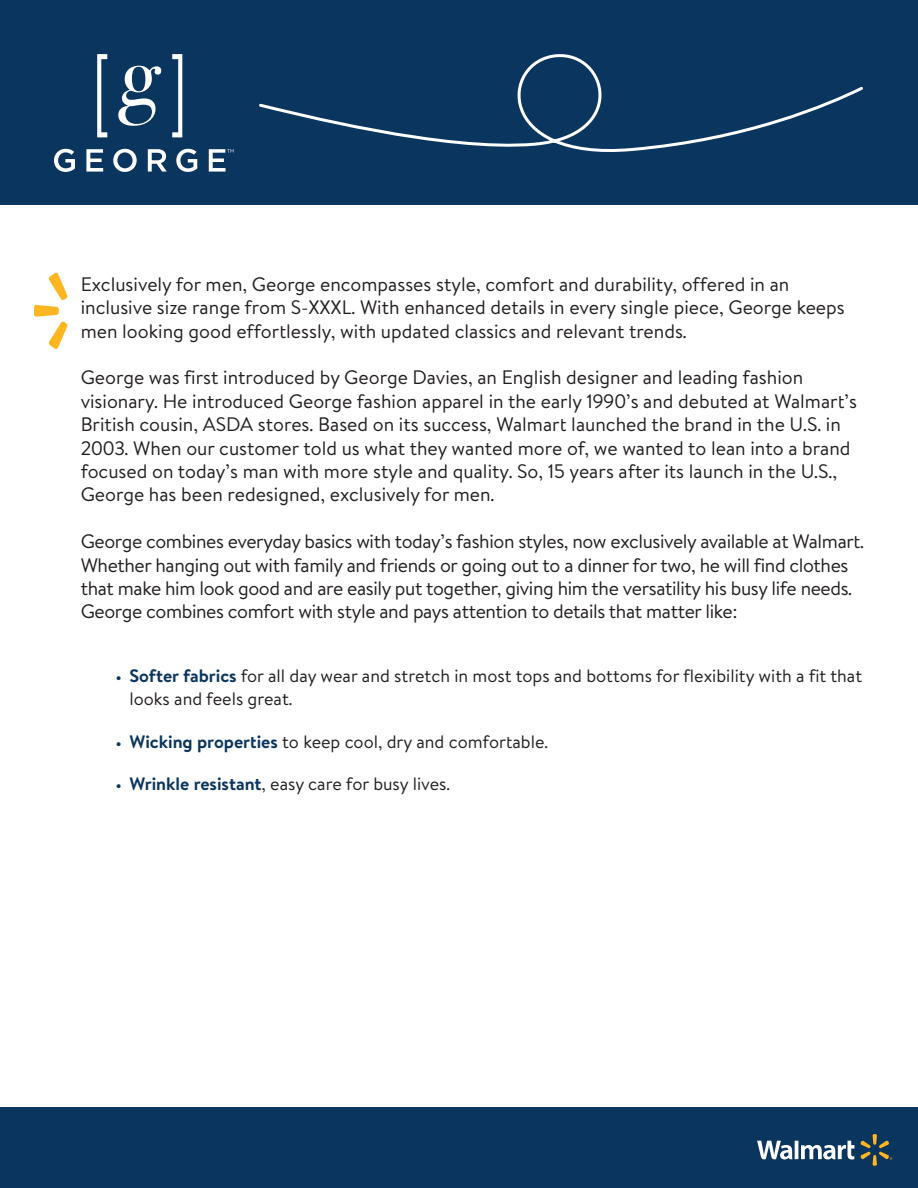
<style>
.page{position:relative;width:918px;height:1188px;background:#fff}
.page>*{position:absolute;margin:0;border:0;box-sizing:border-box;transform-origin:0 0}
.t1{font:19.5px/23.4px "Bogle";color:#231f20}
.t2{font:19.5px/23.4px "Bogle";letter-spacing:-.02em;color:#231f20}
.t3{font:18px/22.5px "Bogle";color:#231f20}
.s1{font-weight:700;font-size:15px;color:#0a355e}
.s2{font-weight:700;color:#0a355e}
</style>
<div class="page">
<div style="left:0;top:0;width:918px;height:204px;background:#0a355e"></div>
<svg style="left:259px;top:54px;width:604px;height:98px"></svg>
<svg style="left:97px;top:54px;width:10px;height:83px"></svg>
<svg style="left:172px;top:54px;width:10px;height:83px"></svg>
<svg style="left:118px;top:66px;width:43px;height:60px"></svg>
<svg style="left:54px;top:149px;width:21px;height:23px"></svg>
<svg style="left:86px;top:149px;width:17px;height:23px"></svg>
<svg style="left:113px;top:149px;width:24px;height:23px"></svg>
<svg style="left:148px;top:149px;width:19px;height:23px"></svg>
<svg style="left:176px;top:149px;width:21px;height:23px"></svg>
<svg style="left:209px;top:149px;width:25px;height:23px"></svg>
<svg style="left:34px;top:272px;width:34px;height:77px"></svg>
<div style="left:0;top:1107px;width:918px;height:81px;background:#0a355e"></div>
<svg style="left:757px;top:1141px;width:97px;height:19px"></svg>
<svg style="left:860px;top:1134px;width:32px;height:32px"></svg>
<p class="t1" style="left:81px;top:272px;width:766px">Exclusively for men, George encompasses style, comfort and durability, offered in an inclusive size range from S-XXXL. With enhanced details in every single piece, George keeps men looking good effortlessly, with updated classics and relevant trends.</p>
<p class="t1" style="left:81px;top:365px;width:778px">George was first introduced by George Davies, an English designer and leading fashion visionary. He introduced George fashion apparel in the early 1990’s and debuted at Walmart’s British cousin, ASDA stores. Based on its success, Walmart launched the brand in the U.S. in 2003. When our customer told us what they wanted more of, we wanted to lean into a brand focused on today’s man with more style and quality. So, 15 years after its launch in the U.S., George has been redesigned, exclusively for men.</p>
<p class="t2" style="left:81px;top:529px;width:785px">George combines everyday basics with today’s fashion styles, now exclusively available at Walmart.<br>Whether hanging out with family and friends or going out to a dinner for two, he will find clothes that make him look good and are easily put together, giving him the versatility his busy life needs.<br>George combines comfort with style and pays attention to details that matter like:</p>
<p class="t3" style="left:129px;top:664px;width:734px;text-indent:-14px"><span class="s1">•</span> <span class="s2">Softer fabrics</span> for all day wear and stretch in most tops and bottoms for flexibility with a fit that looks and feels great.</p>
<p class="t3" style="left:116px;top:730px;width:434px"><span class="s1">•</span> <span class="s2">Wicking properties</span> to keep cool, dry and comfortable.</p>
<p class="t3" style="left:116px;top:772px;width:336px"><span class="s1">•</span> <span class="s2">Wrinkle resistant</span>, easy care for busy lives.</p>
</div>
